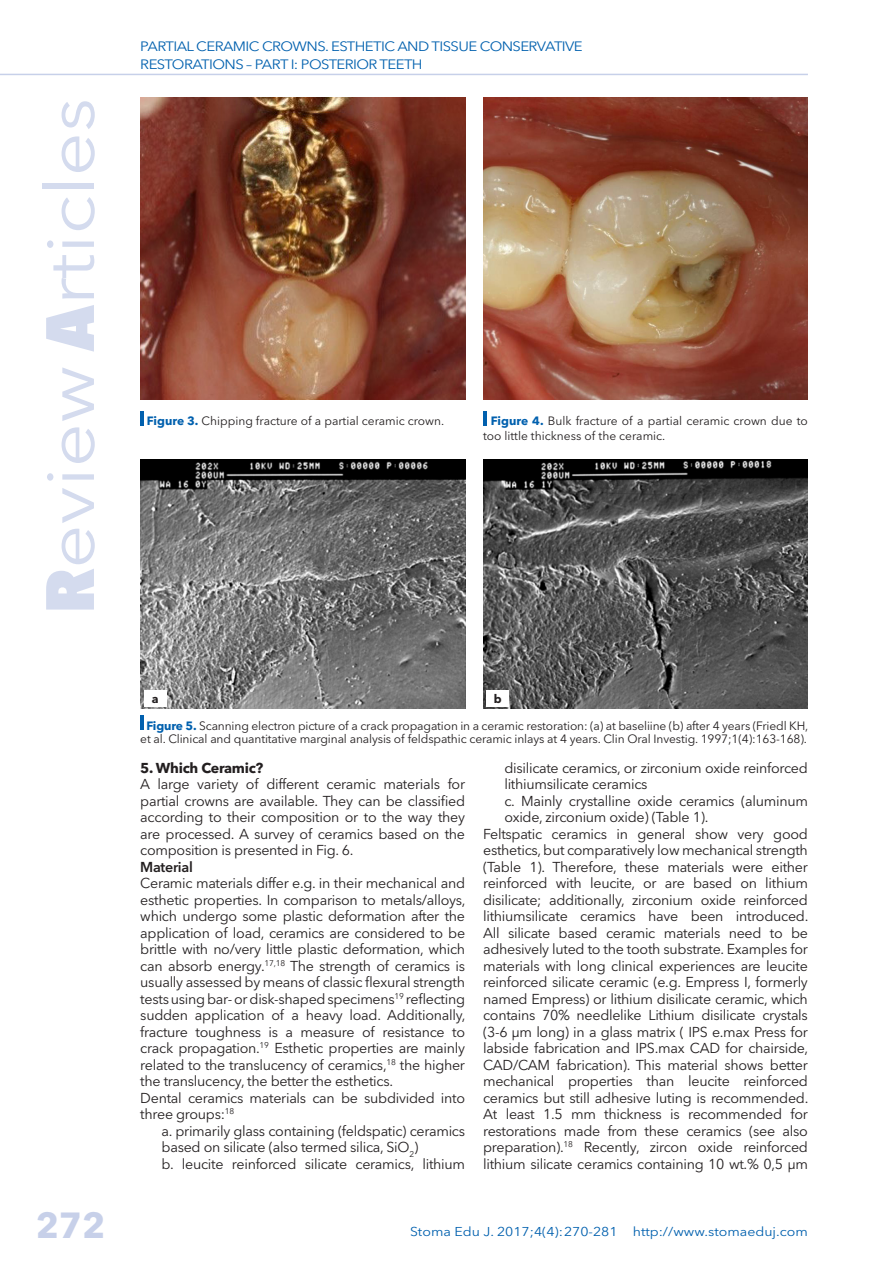
<style>
.page{position:relative;width:893px;height:1263px;background:#fff}
.page>*{position:absolute;margin:0;border:0;box-sizing:border-box;transform-origin:0 0}
.t1{font:67.5px "Avenir Next LT Pro";color:#d4dbee;scale:1.15 1}
.t2{font:700 36px "Avenir Next LT Pro";color:#c7d0e9}
.Text_plain{font:14.25px/16.5px "Avenir Next LT Pro";letter-spacing:-.02em;color:#231f20}
.Text_plain-2{font:700 14.25px "Avenir Next LT Pro";letter-spacing:-.02em;color:#231f20}
.Text_plain-3{font:600 14.25px "Avenir Next LT Pro";letter-spacing:-.02em;color:#231f20}
.t3{font:13.5px "Avenir Next LT Pro";letter-spacing:-.04em;color:#0160ae;scale:1.11 1}
.t4{font:12.75px "Avenir Next LT Pro";color:#0160ae;scale:1.11 1}
.Text_plain-4{font:12px/13.5px "Avenir Next LT Pro";letter-spacing:-.01em;color:#231f20;text-align:center}
.Text_plain-5{font:700 12px "Avenir Next LT Pro";color:#231f20}
.s1{font-weight:800;font-stretch:condensed}
.s2{font-weight:700;color:#0160ae}
</style>
<div class="page">
<hr style="left:0;top:74px;width:808px;height:1px;background:#c7d0e9">
<hr style="left:140px;top:715px;width:4px;height:15px;background:#0160ae">
<img style="left:483px;top:459px;width:325px;height:250px">
<img style="left:140px;top:459px;width:325px;height:250px">
<div style="left:144px;top:690px;width:22px;height:16px;background:#fff"></div>
<div style="left:486px;top:690px;width:23px;height:16px;background:#fff"></div>
<hr style="left:140px;top:411px;width:4px;height:14px;background:#0160ae">
<img style="left:140px;top:98px;width:325px;height:302px">
<hr style="left:483px;top:411px;width:4px;height:14px;background:#0160ae">
<img style="left:483px;top:98px;width:325px;height:302px">
<p class="t1" style="left:30px;top:614px;width:450px;rotate:-90deg"><span class="s1">R</span>eview <span class="s1">A</span>rticles</p>
<h2 class="t2" style="left:36px;top:1204px;width:71px">272</h2>
<p class="t3" style="left:140px;top:38px;width:400px">PARTIAL CERAMIC CROWNS. ESTHETIC AND TISSUE CONSERVATIVE</p>
<p class="t3" style="left:140px;top:56px;width:256px">RESTORATIONS – PART I: POSTERIOR TEETH</p>
<p class="Text_plain-4" style="left:147px;top:414px;width:299px"><span class="s2">Figure 3.</span> Chipping fracture of a partial ceramic crown.</p>
<p class="Text_plain-4" style="left:483px;top:414px;width:326px;line-height:14.4px;text-align:left;text-indent:8px"><span class="s2">Figure 4.</span> Bulk fracture of a partial ceramic crown due to too little thickness of the ceramic.</p>
<p class="Text_plain-5" style="left:152px;top:691px;width:8px">a</p>
<p class="Text_plain-5" style="left:494px;top:691px;width:9px">b</p>
<p class="Text_plain-4" style="left:140px;top:719px;width:669px"><span class="s2">Figure 5.</span> Scanning electron picture of a crack propagation in a ceramic restoration: (a) at baseliine (b) after 4 years (Friedl KH, et al. Clinical and quantitative marginal analysis of feldspathic ceramic inlays at 4 years. Clin Oral Investig. 1997;1(4):163-168).</p>
<p class="Text_plain-2" style="left:140px;top:759px;width:125px">5. Which Ceramic?</p>
<p class="Text_plain" style="left:140px;top:776px;width:326px;text-align:justify">A large variety of different ceramic materials for partial crowns are available. They can be classified according to their composition or to the way they are processed. A survey of ceramics based on the composition is presented in Fig. 6.</p>
<p class="Text_plain-3" style="left:140px;top:858px;width:54px">Material</p>
<p class="Text_plain" style="left:140px;top:875px;width:327px;text-align:justify">Ceramic materials differ e.g. in their mechanical and esthetic properties. In comparison to metals/alloys, which undergo some plastic deformation after the application of load, ceramics are considered to be brittle with no/very little plastic deformation, which can absorb energy.<sup>17,18</sup> The strength of ceramics is usually assessed by means of classic flexural strength tests using bar- or disk-shaped specimens<sup>19</sup> reflecting sudden application of a heavy load. Additionally, fracture toughness is a measure of resistance to crack propagation.<sup>19</sup> Esthetic properties are mainly related to the translucency of ceramics,<sup>18</sup> the higher the translucency, the better the esthetics.</p>
<p class="Text_plain" style="left:140px;top:1089px;width:326px">Dental ceramics materials can be subdivided into three groups:<sup>18</sup></p>
<p class="Text_plain" style="left:162px;top:1122px;width:305px">a. primarily glass containing (feldspatic) ceramics based on silicate (also termed silica, SiO<sub>2</sub>)</p>
<p class="Text_plain" style="left:162px;top:1155px;width:305px">b. leucite reinforced silicate ceramics, lithium</p>
<p class="Text_plain" style="left:504px;top:759px;width:305px">disilicate ceramics, or zirconium oxide reinforced lithiumsilicate ceramics</p>
<p class="Text_plain" style="left:504px;top:792px;width:305px">c. Mainly crystalline oxide ceramics (aluminum oxide, zirconium oxide) (Table 1).</p>
<p class="Text_plain" style="left:483px;top:825px;width:327px;text-align:justify">Feltspatic ceramics in general show very good esthetics, but comparatively low mechanical strength (Table 1). Therefore, these materials were either reinforced with leucite, or are based on lithium disilicate; additionally, zirconium oxide reinforced lithiumsilicate ceramics have been introduced.<br>All silicate based ceramic materials need to be adhesively luted to the tooth substrate. Examples for materials with long clinical experiences are leucite reinforced silicate ceramic (e.g. Empress I, formerly named Empress) or lithium disilicate ceramic, which contains 70% needlelike Lithium disilicate crystals (3-6 µm long) in a glass matrix ( IPS e.max Press for labside fabrication and IPS.max CAD for chairside, CAD/CAM fabrication). This material shows better mechanical properties than leucite reinforced ceramics but still adhesive luting is recommended.<br>At least 1.5 mm thickness is recommended for restorations made from these ceramics (see also preparation).<sup>18</sup> Recently, zircon oxide reinforced lithium silicate ceramics containing 10 wt.% 0,5 µm</p>
<p class="t4" style="left:410px;top:1223px;width:188px">Stoma Edu J. 2017;4(4):270-281</p>
<p class="t4" style="left:633px;top:1223px;width:159px">http://www.stomaeduj.com</p>
</div>
